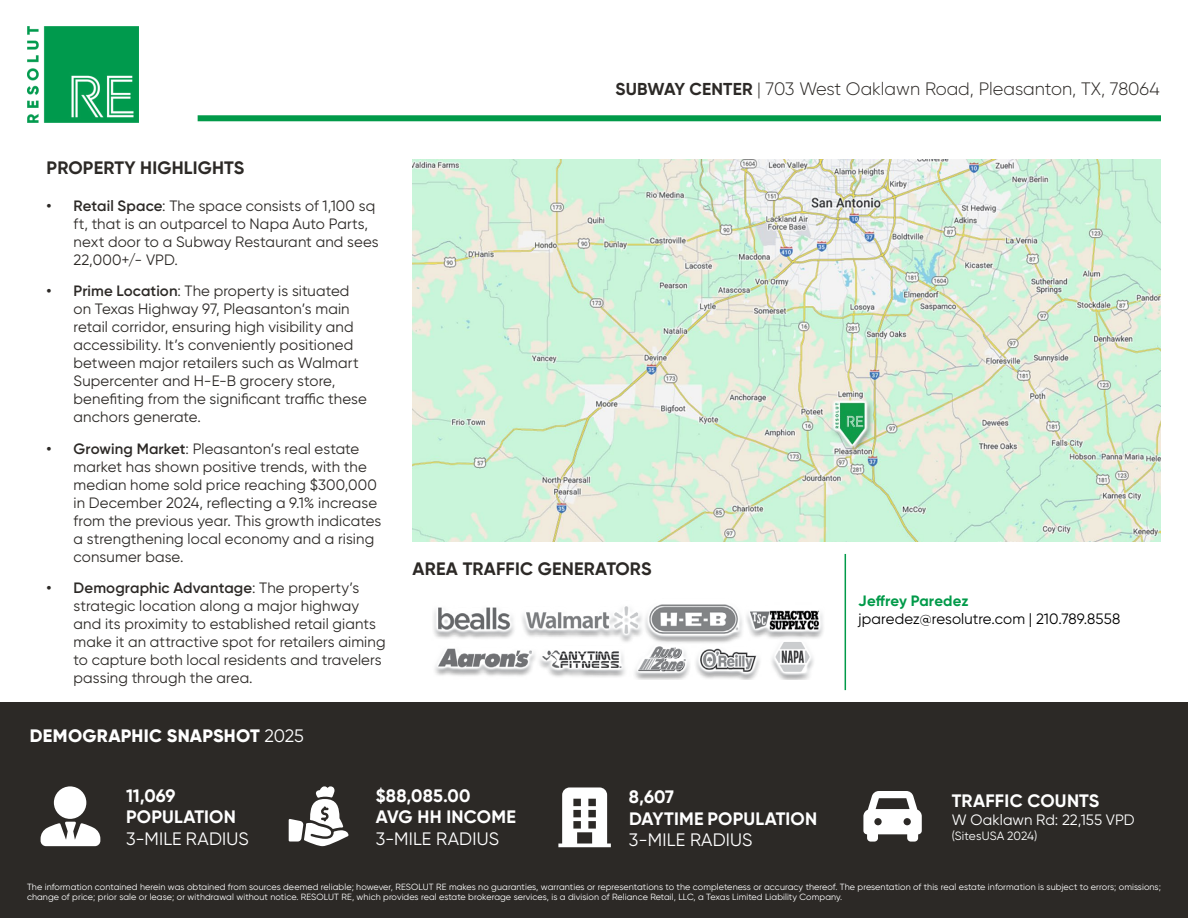
<style>
.page{position:relative;width:1188px;height:918px;background:#fff}
.page>*{position:absolute;margin:0;border:0;box-sizing:border-box;transform-origin:0 0}
.t1{font:700 18px/21.6px "Gilroy";letter-spacing:.01em;color:#fff}
.t2{font:300 18px "Gilroy";color:#2c2926}
.t3{font:700 18px "Gilroy";letter-spacing:.01em;color:#2c2926}
.t4{font:18px "Gilroy";letter-spacing:.01em;color:#fff}
.t5{font:800 18px "Gilroy";letter-spacing:.015em;color:#fff}
.t6{font:15px/18px "Gilroy";letter-spacing:.01em;color:#2c2926}
.t7{font:15px "Gilroy";letter-spacing:.005em;color:#000}
.t8{font:15px "Gilroy";letter-spacing:.005em;color:#fff}
.t9{font:700 15px "Gilroy";letter-spacing:.005em;color:#019a49}
.t10{font:12px "Gilroy";letter-spacing:.01em;color:#fff}
.t11{font:9px/10.5px "Gilroy";letter-spacing:.01em;color:#fff}
.s1{font-weight:600}
.s2{font-weight:400}
.s3{font-weight:700;font-size:17.25px}
.s4{font-size:17.25px}
</style>
<div class="page">
<img style="left:413px;top:160px;width:748px;height:382px">
<img style="left:433px;top:604px;width:390px;height:76px">
<hr style="left:845px;top:554px;width:1px;height:136px;background:#019a49">
<div style="left:0;top:702px;width:1188px;height:216px;background:#2c2926"></div>
<img style="left:27px;top:27px;width:112px;height:95px">
<div style="left:54px;top:786px;width:32px;height:33px;background:#fff;border-radius:50%"></div>
<svg style="left:41px;top:822px;width:59px;height:24px"></svg>
<svg style="left:289px;top:786px;width:59px;height:60px"></svg>
<svg style="left:863px;top:791px;width:59px;height:51px"></svg>
<svg style="left:558px;top:787px;width:53px;height:60px"></svg>
<div style="left:198px;top:115px;width:963px;height:6px;background:#019a49"></div>
<p class="t3" style="left:47px;top:156px;width:199px">PROPERTY HIGHLIGHTS</p>
<p class="t6" style="left:74px;top:196px;width:307px;text-indent:-27px"><span class="s1">• Retail Space</span>: The space consists of 1,100 sq ft, that is an outparcel to Napa Auto Parts, next door to a Subway Restaurant and sees 22,000+/- VPD.</p>
<p class="t6" style="left:74px;top:282px;width:295px;text-indent:-27px"><span class="s1">• Prime Location</span>: The property is situated on Texas Highway 97, Pleasanton’s main retail corridor, ensuring high visibility and accessibility. It’s conveniently positioned between major retailers such as Walmart Supercenter and H-E-B grocery store, benefiting from the significant traffic these anchors generate.</p>
<p class="t6" style="left:74px;top:439px;width:309px;text-indent:-27px"><span class="s1">• Growing Market</span>: Pleasanton’s real estate market has shown positive trends, with the median home sold price reaching $300,000 in December 2024, reflecting a 9.1% increase from the previous year. This growth indicates a strengthening local economy and a rising consumer base.</p>
<p class="t6" style="left:74px;top:579px;width:314px;text-indent:-27px"><span class="s1">• Demographic Advantage</span>: The property’s strategic location along a major highway and its proximity to established retail giants make it an attractive spot for retailers aiming to capture both local residents and travelers passing through the area.</p>
<p class="t5" style="left:30px;top:724px;width:276px">DEMOGRAPHIC SNAPSHOT <span class="s2">2025</span></p>
<p class="t2" style="left:616px;top:78px;width:546px"><span class="s3">SUBWAY CENTER</span> <span class="s4">|</span> 703 West Oaklawn Road, Pleasanton, TX, 78064</p>
<p class="t3" style="left:413px;top:558px;width:240px">AREA TRAFFIC GENERATORS</p>
<p class="t9" style="left:858px;top:592px;width:112px">Jeffrey Paredez</p>
<p class="t7" style="left:858px;top:610px;width:263px">jparedez@resolutre.com | 210.789.8558</p>
<p class="t1" style="left:126px;top:785px;width:111px">11,069<br>POPULATION</p>
<p class="t4" style="left:126px;top:828px;width:124px">3-MILE RADIUS</p>
<p class="t1" style="left:376px;top:785px;width:142px">$88,085.00<br>AVG HH INCOME</p>
<p class="t4" style="left:376px;top:828px;width:125px">3-MILE RADIUS</p>
<p class="t1" style="left:629px;top:786px;width:190px">8,607<br>DAYTIME POPULATION</p>
<p class="t4" style="left:629px;top:829px;width:125px">3-MILE RADIUS</p>
<p class="t1" style="left:952px;top:790px;width:149px">TRAFFIC COUNTS</p>
<p class="t8" style="left:952px;top:811px;width:184px">W Oaklawn Rd: 22,155 VPD</p>
<p class="t10" style="left:952px;top:828px;width:87px">(SitesUSA 2024)</p>
<p class="t11" style="left:27px;top:881px;width:1135px">The information contained herein was obtained from sources deemed reliable; however, RESOLUT RE makes no guaranties, warranties or representations to the completeness or accuracy thereof. The presentation of this real estate information is subject to errors; omissions; change of price; prior sale or lease; or withdrawal without notice. RESOLUT RE, which provides real estate brokerage services, is a division of Reliance Retail, LLC, a Texas Limited Liability Company.</p>
</div>
